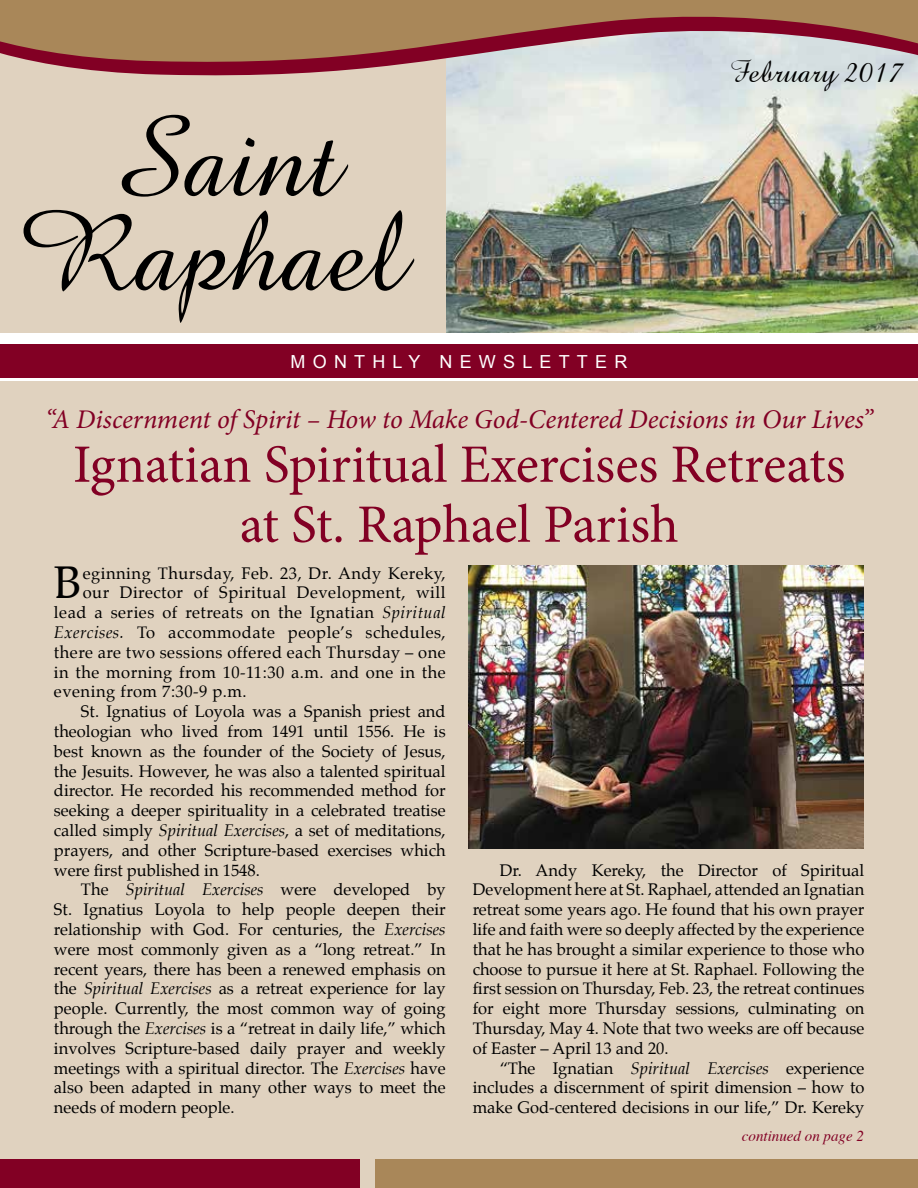
<style>
.page{position:relative;width:918px;height:1188px;background:#fff}
.page>*{position:absolute;margin:0;border:0;box-sizing:border-box;transform-origin:0 0}
.t1{font:116.1px "Amaze Normal";color:#000}
.t2{font:54px/60px "Minion Pro";letter-spacing:-.005em;color:#820024;text-align:center}
.t3{font:44.85px "Palatino";color:#000}
.t4{font:33px "Amaze Normal";color:#000}
.t5{font:italic 27px "Minion Pro";letter-spacing:-.005em;color:#820024}
.t6{font:18px "Arial";letter-spacing:.4em;color:#fff}
.t7{font:16.5px/19.8px "Palatino";color:#000;text-align:justify}
.t8{font:16.5px "Palatino";letter-spacing:.03em;color:#000}
.t9{font:italic 15px "Times";color:#820024}
.s1{font-style:italic}
</style>
<div class="page">
<div style="left:0;top:381px;width:918px;height:807px;background:#e0d2bf"></div>
<div style="left:0;top:344px;width:918px;height:34px;background:#820024"></div>
<img style="left:446px;top:86px;width:472px;height:246px">
<div style="left:0;top:0;width:446px;height:332px;background:#e0d2bf"></div>
<div style="left:0;top:1160px;width:360px;height:28px;background:#820024"></div>
<div style="left:375px;top:1160px;width:543px;height:28px;background:#a98759"></div>
<svg style="left:127px;top:73px;width:791px;height:13px"></svg>
<svg style="left:0;top:0;width:918px;height:73px;background:#ad8471"></svg>
<img style="left:468px;top:565px;width:396px;height:283px">
<h1 class="t1" style="left:109px;top:82px;width:231px">Saint</h1>
<h1 class="t1" style="left:18px;top:176px;width:388px">Raphael</h1>
<p class="t6" style="left:291px;top:350px;width:338px">MONTHLY NEWSLETTER</p>
<h3 class="t4" style="left:729px;top:50px;width:176px">February 2017</h3>
<h3 class="t5" style="left:45px;top:401px;width:829px">“A Discernment of Spirit – How to Make God-Centered Decisions in Our Lives”</h3>
<h2 class="t2" style="left:73px;top:435px;width:774px">Ignatian Spiritual Exercises Retreats at St. Raphael Parish</h2>
<h3 class="t3" style="left:54px;top:546px;width:29px">B</h3>
<p class="t8" style="left:83px;top:559px;width:364px">eginning Thursday, Feb. 23, Dr. Andy Kereky,</p>
<p class="t8" style="left:83px;top:579px;width:364px">our Director of Spiritual Development, will</p>
<p class="t8" style="left:54px;top:599px;width:393px">lead a series of retreats on the Ignatian <span class="s1">Spiritual</span></p>
<p class="t8" style="left:54px;top:619px;width:393px"><span class="s1">Exercises.</span> To accommodate people’s schedules,</p>
<p class="t8" style="left:54px;top:639px;width:393px">there are two sessions offered each Thursday – one</p>
<p class="t8" style="left:54px;top:658px;width:393px">in the morning from 10-11:30 a.m. and one in the</p>
<p class="t8" style="left:54px;top:678px;width:194px">evening from 7:30-9 p.m.</p>
<p class="t7" style="left:81px;top:702px;width:366px">St. Ignatius of Loyola was a Spanish priest and</p>
<p class="t7" style="left:54px;top:721px;width:393px">theologian who lived from 1491 until 1556. He is</p>
<p class="t7" style="left:54px;top:741px;width:393px">best known as the founder of the Society of Jesus,</p>
<p class="t7" style="left:54px;top:761px;width:393px">the Jesuits. However, he was also a talented spiritual</p>
<p class="t7" style="left:54px;top:781px;width:393px">director. He recorded his recommended method for</p>
<p class="t7" style="left:54px;top:801px;width:393px">seeking a deeper spirituality in a celebrated treatise</p>
<p class="t7" style="left:54px;top:820px;width:393px">called simply <span class="s1">Spiritual Exercises</span>, a set of meditations,</p>
<p class="t7" style="left:54px;top:840px;width:393px">prayers, and other Scripture-based exercises which</p>
<p class="t7" style="left:54px;top:860px;width:207px">were first published in 1548.</p>
<p class="t7" style="left:81px;top:880px;width:366px">The <span class="s1">Spiritual Exercises</span> were developed by</p>
<p class="t7" style="left:54px;top:900px;width:393px">St. Ignatius Loyola to help people deepen their</p>
<p class="t7" style="left:54px;top:919px;width:393px">relationship with God. For centuries, the <span class="s1">Exercises</span></p>
<p class="t7" style="left:54px;top:939px;width:393px">were most commonly given as a “long retreat.” In</p>
<p class="t7" style="left:54px;top:959px;width:393px">recent years, there has been a renewed emphasis on</p>
<p class="t7" style="left:54px;top:979px;width:393px">the <span class="s1">Spiritual Exercises</span> as a retreat experience for lay</p>
<p class="t7" style="left:54px;top:999px;width:393px">people. Currently, the most common way of going</p>
<p class="t7" style="left:54px;top:1018px;width:393px">through the <span class="s1">Exercises</span> is a “retreat in daily life,” which</p>
<p class="t7" style="left:54px;top:1038px;width:393px">involves Scripture-based daily prayer and weekly</p>
<p class="t7" style="left:54px;top:1058px;width:393px">meetings with a spiritual director. The <span class="s1">Exercises</span> have</p>
<p class="t7" style="left:54px;top:1078px;width:393px">also been adapted in many other ways to meet the</p>
<p class="t7" style="left:54px;top:1098px;width:182px">needs of modern people.</p>
<p class="t7" style="left:473px;top:860px;width:393px;text-indent:27px">Dr. Andy Kereky, the Director of Spiritual Development here at St. Raphael, attended an Ignatian retreat some years ago. He found that his own prayer life and faith were so deeply affected by the experience that he has brought a similar experience to those who choose to pursue it here at St. Raphael. Following the first session on Thursday, Feb. 23, the retreat continues for eight more Thursday sessions, culminating on Thursday, May 4. Note that two weeks are off because of Easter – April 13 and 20.</p>
<p class="t7" style="left:473px;top:1058px;width:393px;text-indent:27px">“The Ignatian <span class="s1">Spiritual Exercises</span> experience includes a discernment of spirit dimension – how to make God-centered decisions in our life,” Dr. Kereky</p>
<p class="t9" style="left:742px;top:1123px;width:124px">continued on page 2</p>
</div>
